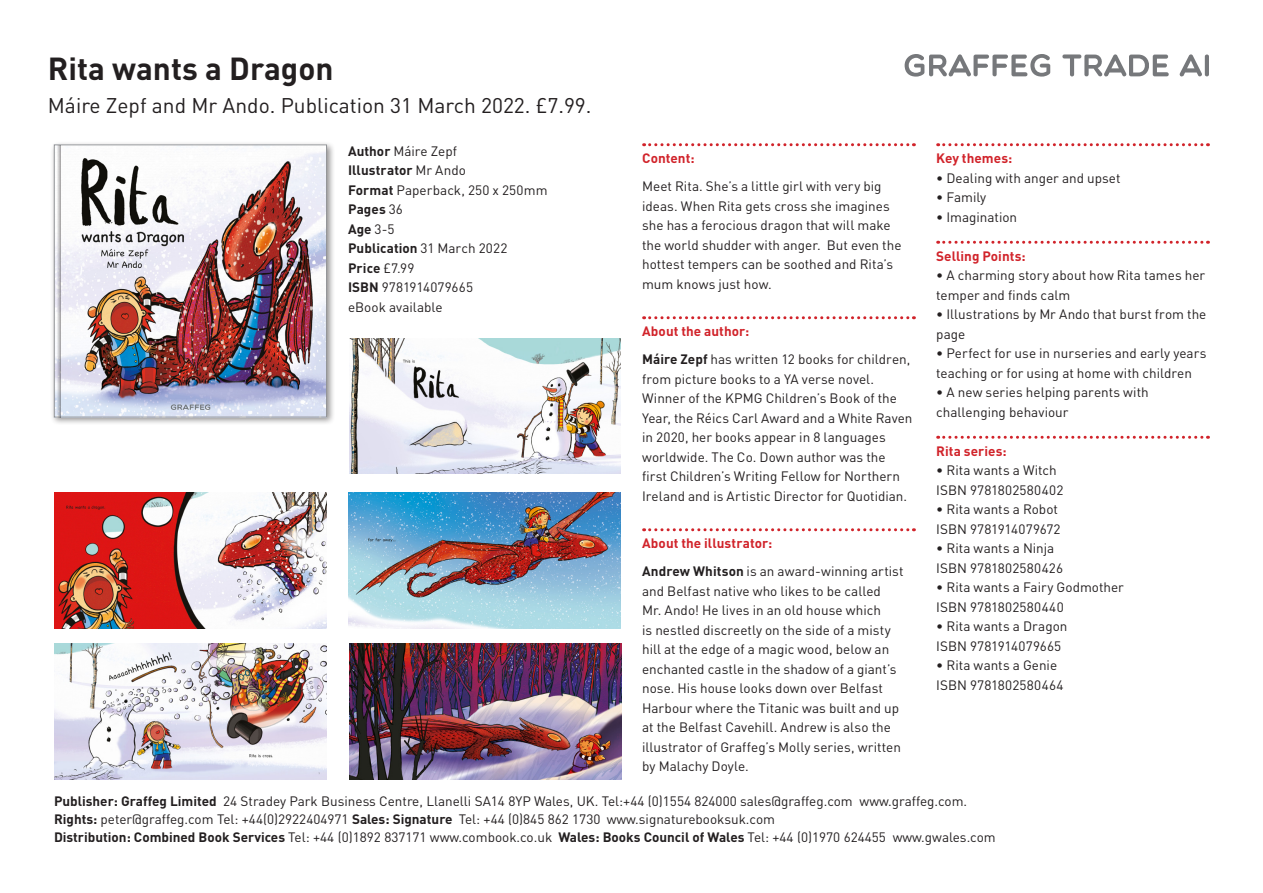
<style>
.page{position:relative;width:1263px;height:893px;background:#fff}
.page>*{position:absolute;margin:0;border:0;box-sizing:border-box;transform-origin:0 0}
.t1{font:700 31.5px "DIN";color:#231f20}
.t2{font:21px "DIN";color:#231f20}
.t3{font:13.5px/19.5px "DIN";color:#231f20}
.t4{font:700 13.5px "DIN";letter-spacing:.005em;color:#d1232a}
.t5{font:700 13.5px "DIN";letter-spacing:.005em;color:#231f20}
.s1{font-weight:700}
.s2{font-weight:400}
</style>
<div class="page">
<svg style="left:905px;top:54px;width:304px;height:23px"></svg>
<svg style="left:644px;top:143px;width:270px;height:3px"></svg>
<svg style="left:644px;top:316px;width:270px;height:3px"></svg>
<svg style="left:644px;top:528px;width:270px;height:3px"></svg>
<svg style="left:938px;top:143px;width:270px;height:3px"></svg>
<svg style="left:938px;top:241px;width:270px;height:3px"></svg>
<svg style="left:938px;top:436px;width:270px;height:3px"></svg>
<div style="left:50px;top:141px;width:285px;height:284px;background:#231f20;opacity:.5"></div>
<img style="left:61px;top:147px;width:264px;height:268px">
<div style="left:54px;top:145px;width:273px;height:272px;border:1px solid #939598"></div>
<svg style="left:54px;top:145px;width:7px;height:272px"></svg>
<img style="left:348px;top:492px;width:272px;height:137px">
<img style="left:349px;top:338px;width:271px;height:135px">
<img style="left:54px;top:492px;width:272px;height:136px">
<img style="left:55px;top:643px;width:271px;height:136px">
<img style="left:349px;top:643px;width:272px;height:136px">
<p class="t1" style="left:48px;top:48px;width:287px">Rita wants a Dragon</p>
<p class="t2" style="left:48px;top:93px;width:545px">Máire Zepf and Mr Ando. Publication 31 March 2022. £7.99.</p>
<p class="t3" style="left:348px;top:141px;width:110px"><span class="s1">Author</span> Máire Zepf</p>
<p class="t5" style="left:348px;top:162px;width:119px">Illustrator <span class="s2">Mr Ando</span></p>
<p class="t3" style="left:348px;top:180px;width:201px"><span class="s1">Format</span> Paperback, 250 x 250mm</p>
<p class="t5" style="left:348px;top:201px;width:56px">Pages <span class="s2">36</span></p>
<p class="t5" style="left:348px;top:220px;width:48px">Age <span class="s2">3-5</span></p>
<p class="t5" style="left:348px;top:240px;width:161px">Publication <span class="s2">31 March 2022</span></p>
<p class="t5" style="left:348px;top:259px;width:68px">Price <span class="s2">£7.99</span></p>
<p class="t3" style="left:348px;top:277px;width:127px"><span class="s1">ISBN</span> 9781914079665</p>
<p class="t3" style="left:348px;top:297px;width:96px">eBook available</p>
<p class="t4" style="left:642px;top:150px;width:54px">Content:</p>
<p class="t3" style="left:642px;top:176px;width:261px">Meet Rita. She’s a little girl with very big ideas. When Rita gets cross she imagines she has a ferocious dragon that will make the world shudder with anger. But even the hottest tempers can be soothed and Rita’s mum knows just how.</p>
<p class="t4" style="left:642px;top:323px;width:109px">About the author:</p>
<p class="t3" style="left:642px;top:349px;width:272px"><span class="s1">Máire Zepf</span> has written 12 books for children, from picture books to a YA verse novel.<br>Winner of the KPMG Children’s Book of the Year, the Réics Carl Award and a White Raven in 2020, her books appear in 8 languages worldwide. The Co. Down author was the first Children’s Writing Fellow for Northern Ireland and is Artistic Director for Quotidian.</p>
<p class="t4" style="left:642px;top:535px;width:132px">About the illustrator:</p>
<p class="t3" style="left:642px;top:561px;width:263px"><span class="s1">Andrew Whitson</span> is an award-winning artist and Belfast native who likes to be called<br>Mr. Ando! He lives in an old house which<br>is nestled discreetly on the side of a misty hill at the edge of a magic wood, below an enchanted castle in the shadow of a giant’s nose. His house looks down over Belfast Harbour where the Titanic was built and up at the Belfast Cavehill. Andrew is also the illustrator of Graffeg’s Molly series, written by Malachy Doyle.</p>
<p class="t4" style="left:936px;top:150px;width:78px">Key themes:</p>
<p class="t3" style="left:936px;top:168px;width:186px">• Dealing with anger and upset</p>
<p class="t3" style="left:936px;top:187px;width:52px">• Family</p>
<p class="t3" style="left:936px;top:207px;width:82px">• Imagination</p>
<p class="t4" style="left:936px;top:247px;width:91px">Selling Points:</p>
<p class="t3" style="left:936px;top:265px;width:271px">• A charming story about how Rita tames her temper and finds calm</p>
<p class="t3" style="left:936px;top:304px;width:272px">• Illustrations by Mr Ando that burst from the page</p>
<p class="t3" style="left:936px;top:343px;width:272px">• Perfect for use in nurseries and early years teaching or for using at home with children</p>
<p class="t3" style="left:936px;top:382px;width:214px">• A new series helping parents with challenging behaviour</p>
<p class="t4" style="left:936px;top:442px;width:72px">Rita series:</p>
<p class="t3" style="left:936px;top:460px;width:122px">• Rita wants a Witch</p>
<p class="t3" style="left:936px;top:480px;width:129px">ISBN 9781802580402</p>
<p class="t3" style="left:936px;top:499px;width:123px">• Rita wants a Robot</p>
<p class="t3" style="left:936px;top:519px;width:126px">ISBN 9781914079672</p>
<p class="t3" style="left:936px;top:538px;width:120px">• Rita wants a Ninja</p>
<p class="t3" style="left:936px;top:558px;width:128px">ISBN 9781802580426</p>
<p class="t3" style="left:936px;top:577px;width:189px">• Rita wants a Fairy Godmother</p>
<p class="t3" style="left:936px;top:597px;width:129px">ISBN 9781802580440</p>
<p class="t3" style="left:936px;top:616px;width:133px">• Rita wants a Dragon</p>
<p class="t3" style="left:936px;top:636px;width:127px">ISBN 9781914079665</p>
<p class="t3" style="left:936px;top:655px;width:122px">• Rita wants a Genie</p>
<p class="t3" style="left:936px;top:675px;width:129px">ISBN 9781802580464</p>
<p class="t3" style="left:54px;top:792px;width:943px;line-height:18px"><span class="s1">Publisher: Graffeg Limited</span> 24 Stradey Park Business Centre, Llanelli SA14 8YP Wales, UK. Tel:+44 (0)1554 824000 sales@graffeg.com www.graffeg.com.<br><span class="s1">Rights:</span> peter@graffeg.com Tel: +44(0)2922404971 <span class="s1">Sales: Signature</span> Tel: +44 (0)845 862 1730 www.signaturebooksuk.com<br><span class="s1">Distribution: Combined Book Services</span> Tel: +44 (0)1892 837171 www.combook.co.uk <span class="s1">Wales: Books Council of Wales</span> Tel: +44 (0)1970 624455 www.gwales.com</p>
</div>
